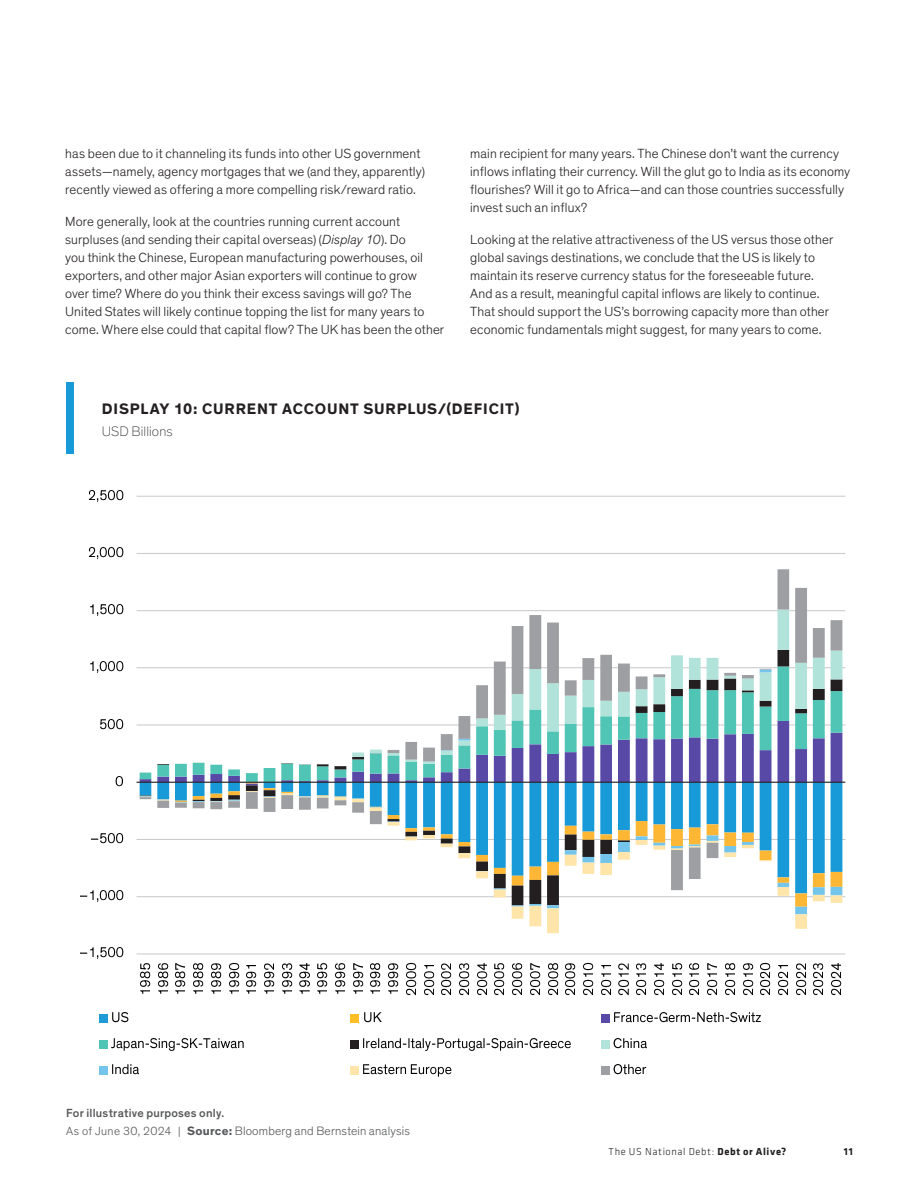
<style>
.page{position:relative;width:918px;height:1188px;background:#fff}
.page>*{position:absolute;margin:0;border:0;box-sizing:border-box;transform-origin:0 0}
.t1{font:700 15.45px "Theinhardt";letter-spacing:.05em;color:#231f20}
.t2{font:100 13.95px "Theinhardt";letter-spacing:.005em;color:#231f20}
.t3{font:300 13.5px/18px "Theinhardt";letter-spacing:.01em;color:#231f20}
.t4{font:300 12.45px "Theinhardt";letter-spacing:.015em;color:#57585a}
.t5{font:500 12px "Theinhardt";letter-spacing:.02em;color:#57585a}
.t6{font:300 10.5px "Klavika";letter-spacing:.06em;color:#231f20}
.t7{font:700 10.5px "Klavika";color:#231f20}
.s1{font-style:italic}
.s2{font-size:12px}
.s3{font-weight:700}
</style>
<div class="page">
<div style="left:66px;top:383px;width:8px;height:71px;background:#179ad7"></div>
<hr style="left:137px;top:954px;width:708px;height:1px;background:#c7c8ca">
<hr style="left:137px;top:896px;width:708px;height:1px;background:#c7c8ca">
<hr style="left:137px;top:839px;width:708px;height:1px;background:#c7c8ca">
<hr style="left:137px;top:725px;width:708px;height:1px;background:#c7c8ca">
<hr style="left:137px;top:667px;width:708px;height:1px;background:#c7c8ca">
<hr style="left:137px;top:610px;width:708px;height:1px;background:#c7c8ca">
<hr style="left:137px;top:553px;width:708px;height:1px;background:#c7c8ca">
<hr style="left:137px;top:496px;width:708px;height:1px;background:#c7c8ca">
<svg style="left:140px;top:890px;width:702px;height:43px"></svg>
<svg style="left:140px;top:569px;width:702px;height:321px"></svg>
<hr style="left:137px;top:782px;width:708px;height:1px;background:#231f20">
<img style="left:80px;top:952px;width:8px;height:2px">
<img style="left:90px;top:947px;width:34px;height:12px">
<img style="left:80px;top:895px;width:8px;height:2px">
<img style="left:90px;top:890px;width:34px;height:12px">
<img style="left:91px;top:838px;width:8px;height:2px">
<img style="left:100px;top:833px;width:24px;height:11px">
<img style="left:115px;top:776px;width:8px;height:11px">
<img style="left:100px;top:719px;width:24px;height:11px">
<img style="left:90px;top:661px;width:34px;height:12px">
<img style="left:90px;top:604px;width:34px;height:12px">
<img style="left:88px;top:547px;width:36px;height:12px">
<img style="left:88px;top:490px;width:36px;height:12px">
<img style="left:140px;top:962px;width:702px;height:33px">
<div style="left:100px;top:1014px;width:8px;height:8px;background:#1e9bd7"></div>
<div style="left:351px;top:1014px;width:8px;height:8px;background:#ffbf27"></div>
<div style="left:602px;top:1014px;width:8px;height:8px;background:#5949a7"></div>
<img style="left:614px;top:1012px;width:147px;height:11px">
<div style="left:100px;top:1040px;width:8px;height:8px;background:#51c5b5"></div>
<img style="left:111px;top:1038px;width:133px;height:13px">
<div style="left:351px;top:1040px;width:8px;height:8px;background:#231f20"></div>
<img style="left:363px;top:1038px;width:208px;height:13px">
<div style="left:602px;top:1040px;width:8px;height:8px;background:#b1e3da"></div>
<img style="left:613px;top:1038px;width:34px;height:11px">
<div style="left:100px;top:1066px;width:8px;height:8px;background:#73c5ec"></div>
<img style="left:112px;top:1064px;width:27px;height:11px">
<div style="left:351px;top:1066px;width:8px;height:8px;background:#ffe5a9"></div>
<img style="left:363px;top:1064px;width:89px;height:13px">
<div style="left:602px;top:1066px;width:8px;height:8px;background:#9d9fa2"></div>
<img style="left:613px;top:1064px;width:34px;height:11px">
<img style="left:112px;top:1012px;width:17px;height:11px">
<img style="left:364px;top:1012px;width:18px;height:11px">
<p class="t3" style="left:65px;top:145px;width:361px">has been due to it channeling its funds into other US government assets—namely, agency mortgages that we (and they, apparently) recently viewed as offering a more compelling risk/reward ratio.</p>
<p class="t3" style="left:65px;top:212px;width:381px">More generally, look at the countries running current account surpluses (and sending their capital overseas) (<span class="s1">Display 10</span>). Do<br>you think the Chinese, European manufacturing powerhouses, oil exporters, and other major Asian exporters will continue to grow over time? Where do you think their excess savings will go? The United States will likely continue topping the list for many years to come. Where else could that capital flow? The UK has been the other</p>
<p class="t3" style="left:470px;top:145px;width:381px">main recipient for many years. The Chinese don’t want the currency inflows inflating their currency. Will the glut go to India as its economy flourishes? Will it go to Africa—and can those countries successfully invest such an influx?</p>
<p class="t3" style="left:470px;top:230px;width:365px">Looking at the relative attractiveness of the US versus those other global savings destinations, we conclude that the US is likely to maintain its reserve currency status for the foreseeable future.<br>And as a result, meaningful capital inflows are likely to continue.<br>That should support the US’s borrowing capacity more than other economic fundamentals might suggest, for many years to come.</p>
<p class="t1" style="left:102px;top:399px;width:419px">DISPLAY 10: CURRENT ACCOUNT SURPLUS/(DEFICIT)</p>
<p class="t2" style="left:102px;top:423px;width:72px">USD Billions</p>
<p class="t5" style="left:66px;top:1106px;width:160px">For illustrative purposes only.</p>
<p class="t4" style="left:66px;top:1124px;width:345px"><span class="s2">As of June 30, 2024 |</span> <span class="s3">Source:</span> Bloomberg and Bernstein analysis</p>
<p class="t6" style="left:608px;top:1146px;width:179px">The US National Debt: <span class="s3">Debt or Alive?</span></p>
<p class="t7" style="left:844px;top:1144px;width:10px">11</p>
</div>
